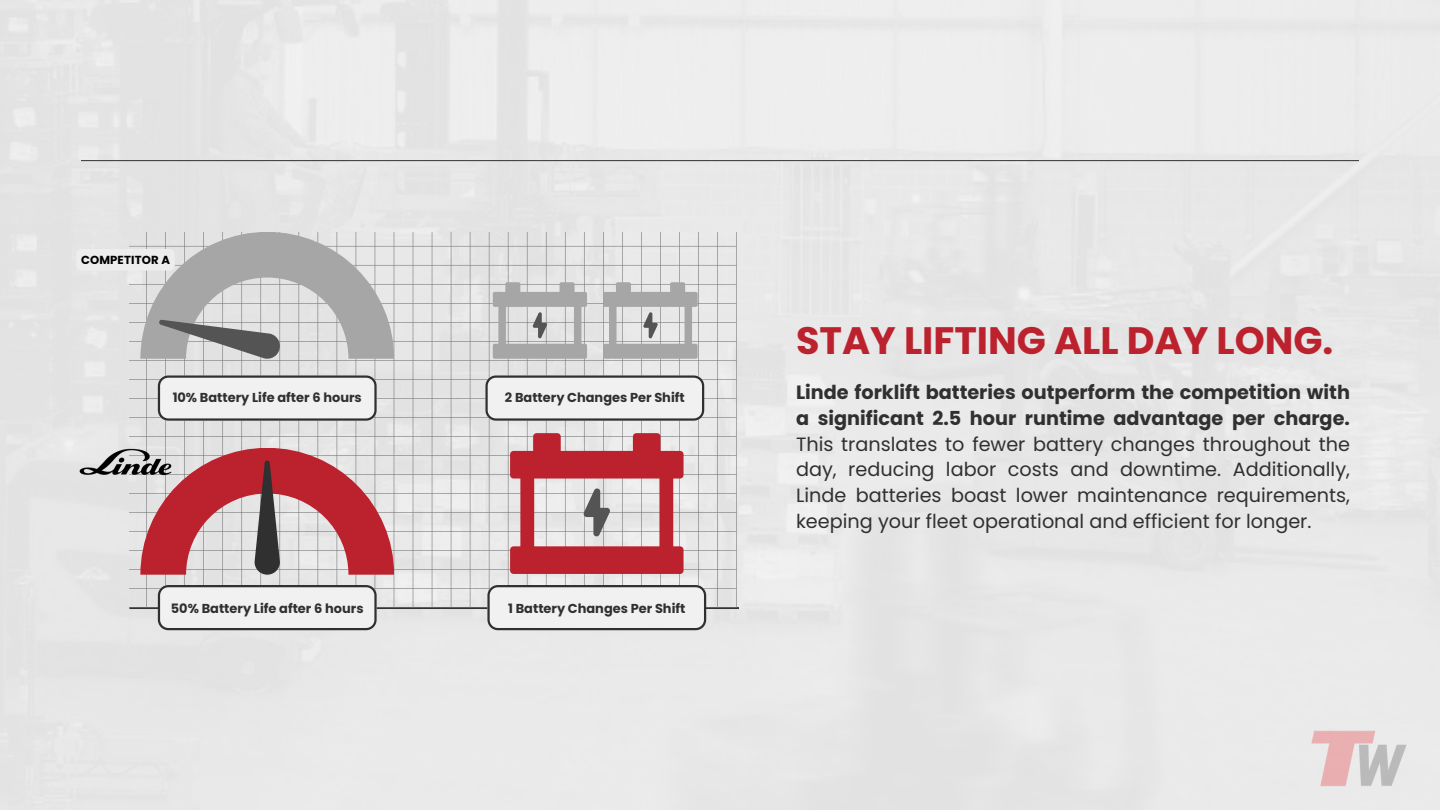
<style>
.page{position:relative;width:1440px;height:810px;background:#e8e8e8}
.page>*{position:absolute;margin:0;border:0;box-sizing:border-box;transform-origin:0 0}
.t1{font:700 38.2px "Poppins";color:#bc222e}
.t2{font:19.2px/25.7px "Poppins";color:#303030;text-align:justify}
.t3{font:700 12.9px "Poppins";color:#303030}
.t4{font:700 11.7px "Poppins";letter-spacing:.015em;color:#000}
.s1{font-weight:700}
</style>
<div class="page">
<hr style="left:129px;top:607px;width:610px;height:2px;background:#313136">
<svg style="left:129px;top:232px;width:608px;height:376px"></svg>
<svg style="left:140px;top:232px;width:254px;height:127px"></svg>
<svg style="left:510px;top:433px;width:173px;height:141px"></svg>
<svg style="left:493px;top:282px;width:94px;height:77px"></svg>
<svg style="left:603px;top:282px;width:95px;height:77px"></svg>
<svg style="left:158px;top:585px;width:219px;height:45px"></svg>
<svg style="left:140px;top:448px;width:254px;height:127px"></svg>
<svg style="left:487px;top:585px;width:219px;height:45px"></svg>
<svg style="left:158px;top:375px;width:219px;height:46px"></svg>
<svg style="left:485px;top:375px;width:219px;height:46px"></svg>
<div style="left:76px;top:249px;width:99px;height:22px;background:#ededed;border-radius:5px"></div>
<img style="left:79px;top:433px;width:94px;height:57px">
<hr style="left:81px;top:160px;width:1278px;height:1px;background:#313136">
<img style="left:1311px;top:731px;width:96px;height:55px">
<p class="t4" style="left:81px;top:252px;width:91px">COMPETITOR A</p>
<p class="t3" style="left:173px;top:388px;width:191px">10% Battery Life after 6 hours</p>
<p class="t3" style="left:171px;top:599px;width:194px">50% Battery Life after 6 hours</p>
<h3 class="t3" style="left:505px;top:388px;width:181px">2 Battery Changes Per Shift</h3>
<p class="t3" style="left:508px;top:599px;width:179px">1 Battery Changes Per Shift</p>
<h3 class="t1" style="left:796px;top:314px;width:539px">STAY LIFTING ALL DAY LONG.</h3>
<p class="t2" style="left:796px;top:380px;width:555px"><span class="s1">Linde forklift batteries outperform the competition with a significant 2.5 hour runtime advantage per charge.<br></span>This translates to fewer battery changes throughout the day, reducing labor costs and downtime. Additionally, Linde batteries boast lower maintenance requirements, keeping your fleet operational and efficient for longer.</p>
</div>
